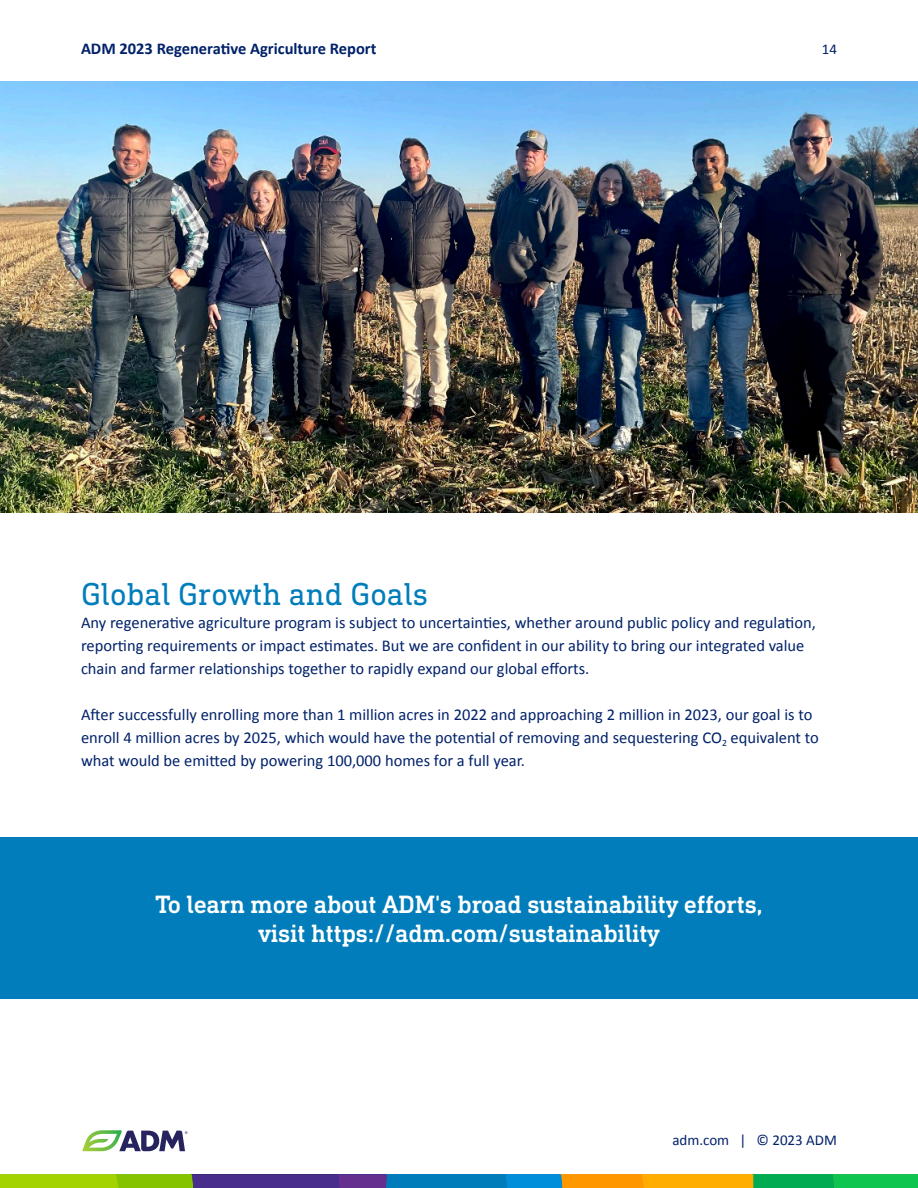
<style>
.page{position:relative;width:918px;height:1188px;background:#fff}
.page>*{position:absolute;margin:0;border:0;box-sizing:border-box;transform-origin:0 0}
.t1{font:32.25px "DIN Next Slab Pro";color:#007dba}
.t2{font:500 25.5px "DIN Next Slab Pro";letter-spacing:-.01em;color:#fff}
.t3{font:16.5px/23.1px "Calibri";color:#012169}
.t4{font:700 16.5px "Calibri";color:#012169}
.t5{font:15px "Calibri";color:#012169}
</style>
<div class="page">
<div style="left:0;top:837px;width:918px;height:162px;background:#007dba"></div>
<svg style="left:82px;top:1130px;width:106px;height:21px"></svg>
<svg style="left:0;top:1174px;width:918px;height:14px;background:#669052"></svg>
<img style="left:0;top:81px;width:918px;height:432px">
<p class="t4" style="left:81px;top:38px;width:297px">ADM 2023 Regenerative Agriculture Report</p>
<p class="t5" style="left:822px;top:40px;width:17px">14</p>
<h1 class="t1" style="left:81px;top:575px;width:349px">Global Growth and Goals</h1>
<p class="t3" style="left:81px;top:610px;width:736px">Any regenerative agriculture program is subject to uncertainties, whether around public policy and regulation, reporting requirements or impact estimates. But we are confident in our ability to bring our integrated value chain and farmer relationships together to rapidly expand our global efforts.</p>
<p class="t3" style="left:81px;top:702px;width:739px">After successfully enrolling more than 1 million acres in 2022 and approaching 2 million in 2023, our goal is to enroll 4 million acres by 2025, which would have the potential of removing and sequestering CO<sub>2</sub> equivalent to what would be emitted by powering 100,000 homes for a full year.</p>
<p class="t2" style="left:156px;top:889px;width:609px">To learn more about ADM's broad sustainability efforts,</p>
<p class="t2" style="left:258px;top:919px;width:403px">visit https://adm.com/sustainability</p>
<p class="t5" style="left:672px;top:1131px;width:166px">adm.com | © 2023 ADM</p>
</div>
